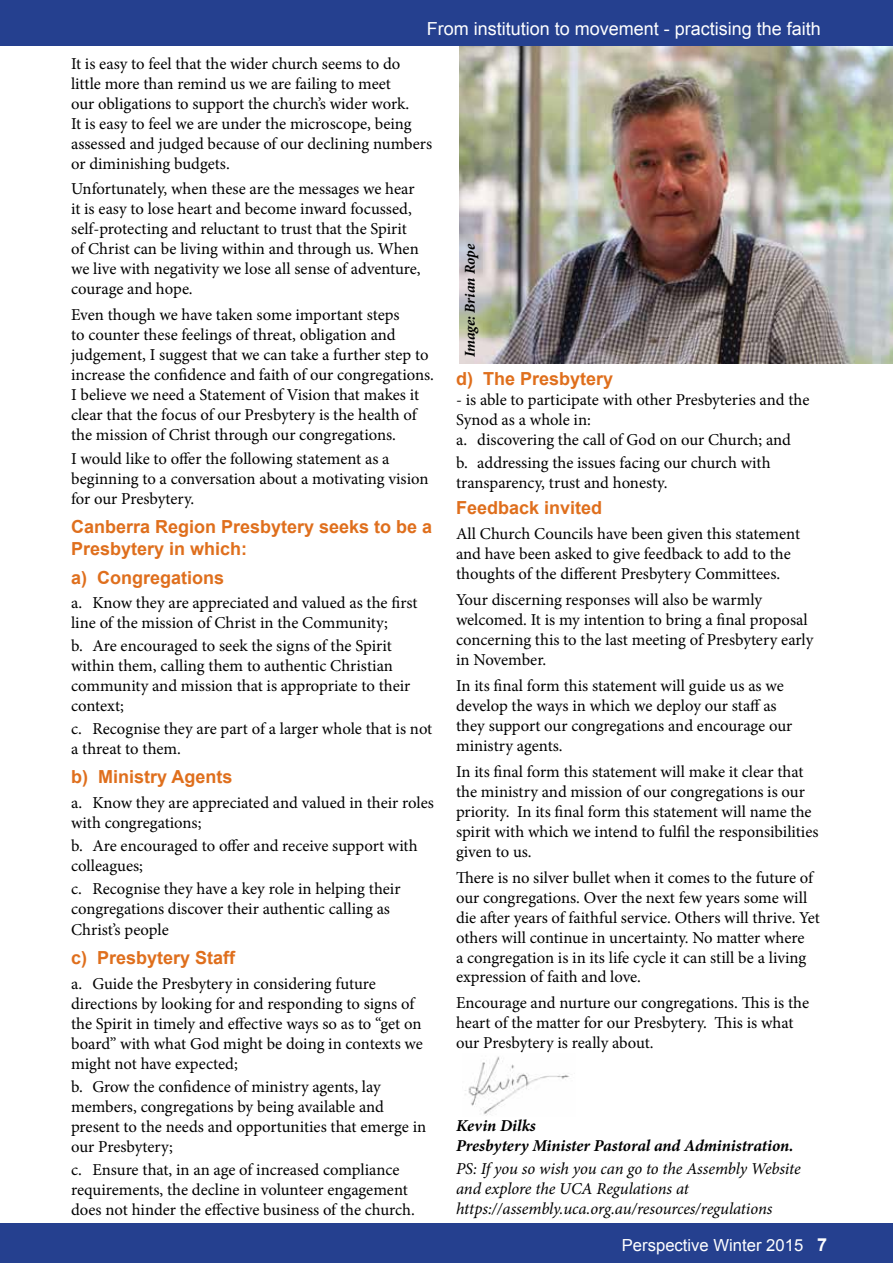
<style>
.page{position:relative;width:893px;height:1263px;background:#25408f}
.page>*{position:absolute;margin:0;border:0;box-sizing:border-box;transform-origin:0 0}
.t1{font:700 18px/21.6px "Arial";color:#df6f1d}
.t2{font:18px "Arial";color:#fff}
.t3{font:16.65px/20px "Minion Pro";color:#000}
.t4{font:italic 16.65px/20px "Minion Pro";letter-spacing:-.01em;color:#000}
.t5{font:italic 700 16.65px/20px "Minion Pro";letter-spacing:-.005em;color:#000}
.t6{font:16.65px "Arial";color:#fff}
.t7{font:italic 700 15px "Minion Pro";letter-spacing:-.005em;color:#000}
.s1{font-weight:700;font-size:18px}
</style>
<div class="page">
<div style="left:0;top:46px;width:893px;height:1177px;background:#fff"></div>
<img style="left:459px;top:46px;width:434px;height:318px">
<img style="left:465px;top:1056px;width:105px;height:59px">
<p class="t2" style="left:427px;top:17px;width:396px">From institution to movement - practising the faith</p>
<p class="t3" style="left:71px;top:54px;width:363px">It is easy to feel that the wider church seems to do little more than remind us we are failing to meet<br>our obligations to support the church’s wider work.<br>It is easy to feel we are under the microscope, being assessed and judged because of our declining numbers or diminishing budgets.</p>
<p class="t3" style="left:71px;top:178px;width:351px">Unfortunately, when these are the messages we hear it is easy to lose heart and become inward focussed, self-protecting and reluctant to trust that the Spirit of Christ can be living within and through us. When we live with negativity we lose all sense of adventure, courage and hope.</p>
<p class="t3" style="left:71px;top:304px;width:364px">Even though we have taken some important steps<br>to counter these feelings of threat, obligation and judgement, I suggest that we can take a further step to increase the confidence and faith of our congregations.<br>I believe we need a Statement of Vision that makes it clear that the focus of our Presbytery is the health of the mission of Christ through our congregations.</p>
<p class="t3" style="left:71px;top:449px;width:359px">I would like to offer the following statement as a beginning to a conversation about a motivating vision for our Presbytery.</p>
<p class="t1" style="left:71px;top:516px;width:363px">Canberra Region Presbytery seeks to be a<br>Presbytery in which:</p>
<p class="t1" style="left:71px;top:567px;width:155px">a) Congregations</p>
<p class="t3" style="left:71px;top:593px;width:348px">a. Know they are appreciated and valued as the first line of the mission of Christ in the Community;</p>
<p class="t3" style="left:71px;top:636px;width:341px">b. Are encouraged to seek the signs of the Spirit within them, calling them to authentic Christian community and mission that is appropriate to their context;</p>
<p class="t3" style="left:71px;top:719px;width:363px">c. Recognise they are part of a larger whole that is not a threat to them.</p>
<p class="t1" style="left:71px;top:767px;width:163px">b) Ministry Agents</p>
<p class="t3" style="left:71px;top:792px;width:364px">a. Know they are appreciated and valued in their roles with congregations;</p>
<p class="t3" style="left:71px;top:835px;width:348px">b. Are encouraged to offer and receive support with colleagues;</p>
<p class="t3" style="left:71px;top:878px;width:331px">c. Recognise they have a key role in helping their congregations discover their authentic calling as</p>
<p class="t3" style="left:71px;top:920px;width:99px">Christ’s people</p>
<p class="t1" style="left:71px;top:948px;width:166px">c) Presbytery Staff</p>
<p class="t3" style="left:71px;top:973px;width:353px">a. Guide the Presbytery in considering future directions by looking for and responding to signs of the Spirit in timely and effective ways so as to “get on board” with what God might be doing in contexts we might not have expected;</p>
<p class="t3" style="left:71px;top:1076px;width:357px">b. Grow the confidence of ministry agents, lay members, congregations by being available and present to the needs and opportunities that emerge in our Presbytery;</p>
<p class="t3" style="left:71px;top:1159px;width:345px">c. Ensure that, in an age of increased compliance requirements, the decline in volunteer engagement does not hinder the effective business of the church.</p>
<p class="t7" style="left:459px;top:357px;width:115px;rotate:-90deg">Image: Brian Rope</p>
<p class="t1" style="left:456px;top:369px;width:159px">d) The Presbytery</p>
<p class="t3" style="left:456px;top:390px;width:355px">- is able to participate with other Presbyteries and the<br>Synod as a whole in:<br>a. discovering the call of God on our Church; and</p>
<p class="t3" style="left:456px;top:453px;width:316px">b. addressing the issues facing our church with transparency, trust and honesty.</p>
<p class="t1" style="left:456px;top:498px;width:148px">Feedback invited</p>
<p class="t3" style="left:456px;top:524px;width:346px">All Church Councils have been given this statement and have been asked to give feedback to add to the thoughts of the different Presbytery Committees.</p>
<p class="t3" style="left:456px;top:590px;width:359px">Your discerning responses will also be warmly welcomed. It is my intention to bring a final proposal concerning this to the last meeting of Presbytery early in November.</p>
<p class="t3" style="left:456px;top:675px;width:338px">In its final form this statement will guide us as we develop the ways in which we deploy our staff as they support our congregations and encourage our ministry agents.</p>
<p class="t3" style="left:456px;top:761px;width:364px">In its final form this statement will make it clear that the ministry and mission of our congregations is our priority. In its final form this statement will name the spirit with which we intend to fulfil the responsibilities given to us.</p>
<p class="t3" style="left:456px;top:867px;width:365px">There is no silver bullet when it comes to the future of our congregations. Over the next few years some will die after years of faithful service. Others will thrive. Yet others will continue in uncertainty. No matter where<br>a congregation is in its life cycle it can still be a living expression of faith and love.</p>
<p class="t3" style="left:456px;top:993px;width:355px">Encourage and nurture our congregations. This is the heart of the matter for our Presbytery. This is what our Presbytery is really about.</p>
<p class="t5" style="left:456px;top:1116px;width:339px">Kevin Dilks<br>Presbytery Minister Pastoral and Administration.</p>
<p class="t4" style="left:456px;top:1159px;width:346px">PS: If you so wish you can go to the Assembly Website and explore the UCA Regulations at https://assembly.uca.org.au/resources/regulations</p>
<p class="t6" style="left:622px;top:1234px;width:207px">Perspective Winter 2015 <span class="s1">7</span></p>
</div>
